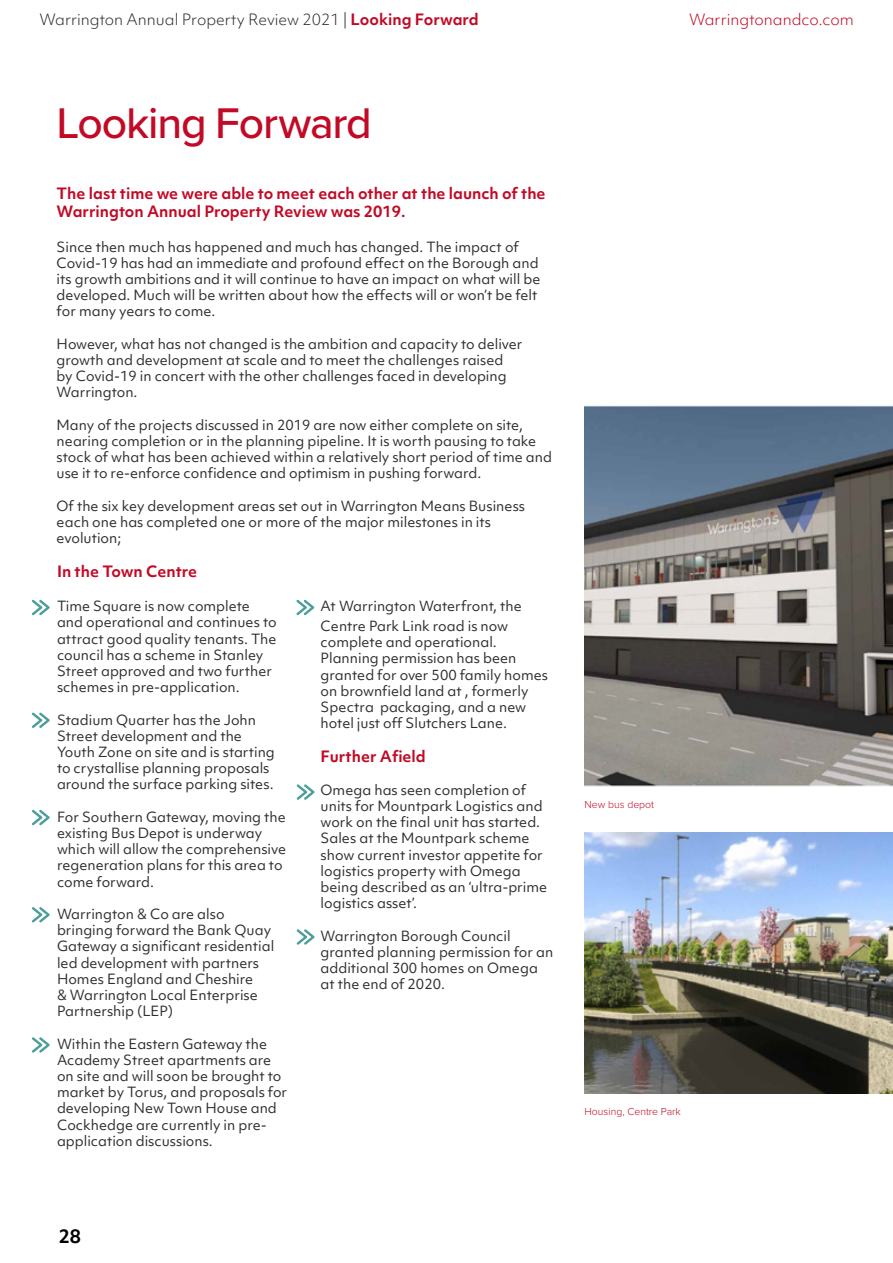
<style>
.page{position:relative;width:893px;height:1263px;background:#fff}
.page>*{position:absolute;margin:0;border:0;box-sizing:border-box;transform-origin:0 0}
.t1{font:500 44.4px "Proxima Nova";letter-spacing:-.025em;color:#c20a26}
.t2{font:700 18px "Objektiv Mk 1";color:#000}
.t3{font:700 15px/18px "Objektiv Mk 1";color:#c20a26}
.t4{font:300 15px "Objektiv Mk 1";color:#2d2e2f}
.t5{font:300 15px "Objektiv Mk 1";color:#c20a26}
.t6{font:13.5px/16.2px "Objektiv Mk 1";color:#2d2e2f}
.t7{font:300 10.5px "Proxima Nova";color:#c20a26}
.s1{font-weight:700;color:#c20a26}
</style>
<div class="page">
<svg style="left:32px;top:600px;width:18px;height:15px"></svg>
<svg style="left:32px;top:712px;width:18px;height:16px"></svg>
<svg style="left:32px;top:810px;width:18px;height:15px"></svg>
<svg style="left:32px;top:907px;width:18px;height:16px"></svg>
<svg style="left:32px;top:1037px;width:18px;height:16px"></svg>
<svg style="left:297px;top:929px;width:18px;height:16px"></svg>
<svg style="left:297px;top:784px;width:18px;height:16px"></svg>
<svg style="left:296px;top:600px;width:18px;height:15px"></svg>
<img style="left:585px;top:832px;width:308px;height:261px">
<img style="left:585px;top:405px;width:308px;height:382px">
<p class="t4" style="left:40px;top:10px;width:441px">Warrington Annual Property Review 2021 | <span class="s1">Looking Forward</span></p>
<p class="t5" style="left:689px;top:10px;width:166px">Warringtonandco.com</p>
<h1 class="t1" style="left:57px;top:90px;width:317px">Looking Forward</h1>
<p class="t3" style="left:57px;top:184px;width:490px">The last time we were able to meet each other at the launch of the<br>Warrington Annual Property Review was 2019.</p>
<p class="t6" style="left:57px;top:238px;width:485px">Since then much has happened and much has changed. The impact of Covid-19 has had an immediate and profound effect on the Borough and its growth ambitions and it will continue to have an impact on what will be developed. Much will be written about how the effects will or won’t be felt for many years to come.</p>
<p class="t6" style="left:57px;top:336px;width:467px">However, what has not changed is the ambition and capacity to deliver growth and development at scale and to meet the challenges raised by Covid-19 in concert with the other challenges faced in developing Warrington.</p>
<p class="t6" style="left:57px;top:417px;width:497px">Many of the projects discussed in 2019 are now either complete on site, nearing completion or in the planning pipeline. It is worth pausing to take stock of what has been achieved within a relatively short period of time and use it to re-enforce confidence and optimism in pushing forward.</p>
<p class="t6" style="left:57px;top:498px;width:470px">Of the six key development areas set out in Warrington Means Business each one has completed one or more of the major milestones in its evolution;</p>
<p class="t3" style="left:57px;top:562px;width:142px">In the Town Centre</p>
<p class="t6" style="left:57px;top:598px;width:221px">Time Square is now complete and operational and continues to attract good quality tenants. The council has a scheme in Stanley<br>Street approved and two further schemes in pre-application.</p>
<p class="t6" style="left:57px;top:711px;width:219px">Stadium Quarter has the John<br>Street development and the<br>Youth Zone on site and is starting to crystallise planning proposals around the surface parking sites.</p>
<p class="t6" style="left:57px;top:808px;width:231px">For Southern Gateway, moving the existing Bus Depot is underway which will allow the comprehensive regeneration plans for this area to come forward.</p>
<p class="t6" style="left:57px;top:906px;width:219px">Warrington &amp; Co are also bringing forward the Bank Quay<br>Gateway a significant residential led development with partners<br>Homes England and Cheshire<br>&amp; Warrington Local Enterprise<br>Partnership (LEP)</p>
<p class="t6" style="left:57px;top:1035px;width:232px">Within the Eastern Gateway the<br>Academy Street apartments are on site and will soon be brought to market by Torus, and proposals for developing New Town House and<br>Cockhedge are currently in pre&shy;application discussions.</p>
<p class="t6" style="left:321px;top:596px;width:203px;line-height:19.5px">At Warrington Waterfront, the<br>Centre Park Link road is now</p>
<p class="t6" style="left:321px;top:634px;width:229px">complete and operational.<br>Planning permission has been granted for over 500 family homes on brownfield land at , formerly<br>Spectra packaging, and a new hotel just off Slutchers Lane.</p>
<p class="t3" style="left:321px;top:747px;width:107px">Further Afield</p>
<p class="t6" style="left:321px;top:781px;width:228px">Omega has seen completion of units for Mountpark Logistics and work on the final unit has started.<br>Sales at the Mountpark scheme show current investor appetite for logistics property with Omega being described as an ‘ultra-prime logistics asset’.</p>
<p class="t6" style="left:321px;top:927px;width:234px">Warrington Borough Council granted planning permission for an additional 300 homes on Omega at the end of 2020.</p>
<h2 class="t2" style="left:59px;top:1223px;width:24px">28</h2>
<p class="t7" style="left:585px;top:797px;width:71px">New bus depot</p>
<p class="t7" style="left:585px;top:1104px;width:98px">Housing, Centre Park</p>
</div>
